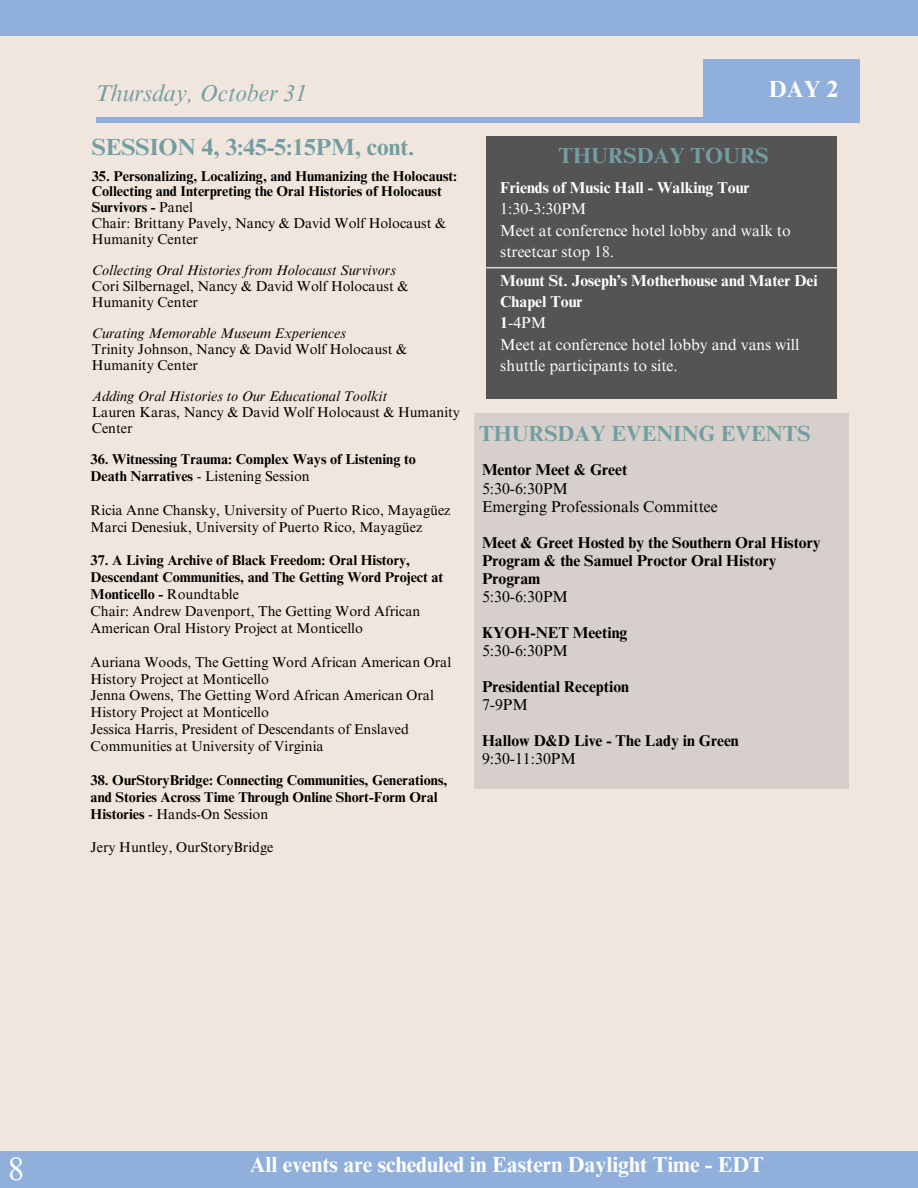
<style>
.page{position:relative;width:918px;height:1188px;background:#f1e6dd}
.page>*{position:absolute;margin:0;border:0;box-sizing:border-box;transform-origin:0 0}
.t1{font:32.55px "Times NRMT Pro";color:#fff}
.t2{font:700 23.4px "Times NRMT Pro";color:#729ea1}
.t3{font:italic 23.4px "Times NRMT Pro";color:#729ea1}
.t4{font:700 23.4px "Times NRMT Pro";color:#fff}
.t5{font:700 21.9px "Times NRMT Pro";color:#fff}
.t6{font:700 21.9px "Times NRMT Pro";color:#729ea1}
.t7{font:700 15.75px/18px "Times NRMT Pro";color:#000}
.t8{font:15.75px/21.3px "Times NRMT Pro";color:#fff}
.t9{font:15.75px "Times NRMT Pro";color:#000}
.t10{font:700 15.75px/21.3px "Times NRMT Pro";color:#fff}
.t11{font:14.25px/16.8px "Times NRMT Pro";color:#000}
.t12{font:700 14.25px/16.8px "Times NRMT Pro";color:#000}
.t13{font:italic 14.25px "Times NRMT Pro";color:#000}
.s1{font-weight:400}
.s2{font-weight:700}
</style>
<div class="page">
<div style="left:96px;top:117px;width:751px;height:5px;background:#91afdb"></div>
<div style="left:703px;top:59px;width:156px;height:63px;background:#91afdb"></div>
<div style="left:0;top:1151px;width:918px;height:37px;background:#91afdb"></div>
<div style="left:0;top:0;width:918px;height:36px;background:#91afdb"></div>
<div style="left:486px;top:137px;width:351px;height:262px;background:#545454"></div>
<hr style="left:486px;top:267px;width:351px;height:1px;background:#fff">
<div style="left:474px;top:413px;width:375px;height:376px;background:#d6cfcb"></div>
<h3 class="t3" style="left:95px;top:85px;width:213px">Thursday, October 31</h3>
<h1 class="t4" style="left:769px;top:80px;width:71px">DAY 2</h1>
<p class="t2" style="left:92px;top:138px;width:324px">SESSION 4, 3:45-5:15PM, cont.</p>
<p class="t12" style="left:92px;top:170px;width:367px;line-height:15.8px">35. Personalizing, Localizing, and Humanizing the Holocaust:<br>Collecting and Interpreting the Oral Histories of Holocaust<br>Survivors - <span class="s1">Panel</span></p>
<p class="t11" style="left:92px;top:217px;width:356px;line-height:15.8px">Chair: Brittany Pavely, Nancy &amp; David Wolf Holocaust &amp;<br>Humanity Center</p>
<p class="t13" style="left:92px;top:265px;width:306px">Collecting Oral Histories from Holocaust Survivors</p>
<p class="t11" style="left:92px;top:280px;width:318px;line-height:15.8px">Cori Silbernagel, Nancy &amp; David Wolf Holocaust &amp;<br>Humanity Center</p>
<p class="t13" style="left:92px;top:328px;width:256px">Curating Memorable Museum Experiences</p>
<p class="t11" style="left:92px;top:343px;width:317px;line-height:15.8px">Trinity Johnson, Nancy &amp; David Wolf Holocaust &amp;<br>Humanity Center</p>
<h1 class="t13" style="left:92px;top:391px;width:297px">Adding Oral Histories to Our Educational Toolkit</h1>
<p class="t11" style="left:92px;top:406px;width:370px;line-height:15.8px">Lauren Karas, Nancy &amp; David Wolf Holocaust &amp; Humanity<br>Center</p>
<h2 class="t12" style="left:91px;top:453px;width:327px">36. Witnessing Trauma: Complex Ways of Listening to<br>Death Narratives <span class="s1">- Listening Session</span></h2>
<p class="t11" style="left:91px;top:503px;width:361px">Ricia Anne Chansky, University of Puerto Rico, Mayagüez</p>
<p class="t11" style="left:91px;top:520px;width:333px">Marci Denesiuk, University of Puerto Rico, Mayagüez</p>
<p class="t12" style="left:91px;top:554px;width:354px">37. A Living Archive of Black Freedom: Oral History,<br>Descendant Communities, and The Getting Word Project at<br>Monticello - <span class="s1">Roundtable</span></p>
<p class="t11" style="left:91px;top:605px;width:331px">Chair: Andrew Davenport, The Getting Word African<br>American Oral History Project at Monticello</p>
<p class="t11" style="left:91px;top:655px;width:362px">Auriana Woods, The Getting Word African American Oral<br>History Project at Monticello</p>
<p class="t11" style="left:91px;top:689px;width:345px">Jenna Owens, The Getting Word African American Oral<br>History Project at Monticello</p>
<p class="t11" style="left:91px;top:723px;width:320px">Jessica Harris, President of Descendants of Enslaved<br>Communities at University of Virginia</p>
<p class="t12" style="left:91px;top:773px;width:358px">38. OurStoryBridge: Connecting Communities, Generations, and Stories Across Time Through Online Short-Form Oral<br>Histories <span class="s1">- Hands-On Session</span></p>
<p class="t11" style="left:91px;top:841px;width:184px">Jery Huntley, OurStoryBridge</p>
<p class="t6" style="left:559px;top:147px;width:212px">THURSDAY TOURS</p>
<p class="t10" style="left:500px;top:179px;width:251px">Friends of Music Hall - Walking Tour</p>
<p class="t8" style="left:500px;top:200px;width:88px">1:30-3:30PM</p>
<p class="t8" style="left:500px;top:222px;width:292px">Meet at conference hotel lobby and walk to streetcar stop 18.</p>
<p class="t10" style="left:500px;top:272px;width:319px">Mount St. Joseph’s Motherhouse and Mater Dei<br>Chapel Tour</p>
<h1 class="t8" style="left:500px;top:314px;width:48px"><span class="s2">1</span>-4PM</h1>
<p class="t8" style="left:500px;top:336px;width:301px">Meet at conference hotel lobby and vans will shuttle participants to site.</p>
<h2 class="t6" style="left:479px;top:425px;width:333px">THURSDAY EVENING EVENTS</h2>
<p class="t7" style="left:482px;top:463px;width:147px">Mentor Meet &amp; Greet</p>
<p class="t9" style="left:482px;top:482px;width:88px">5:30-6:30PM</p>
<p class="t9" style="left:482px;top:500px;width:237px">Emerging Professionals Committee</p>
<p class="t7" style="left:482px;top:535px;width:340px">Meet &amp; Greet Hosted by the Southern Oral History<br>Program &amp; the Samuel Proctor Oral History<br>Program</p>
<p class="t9" style="left:482px;top:591px;width:88px">5:30-6:30PM</p>
<p class="t7" style="left:482px;top:626px;width:147px">KYOH-NET Meeting</p>
<p class="t9" style="left:482px;top:645px;width:88px">5:30-6:30PM</p>
<p class="t7" style="left:482px;top:680px;width:149px">Presidential Reception</p>
<p class="t9" style="left:482px;top:699px;width:48px">7-9PM</p>
<p class="t7" style="left:482px;top:734px;width:258px">Hallow D&amp;D Live - The Lady in Green</p>
<p class="t9" style="left:482px;top:753px;width:95px">9:30-11:30PM</p>
<p class="t1" style="left:8px;top:1157px;width:18px">8</p>
<p class="t5" style="left:250px;top:1156px;width:516px">All events are scheduled in Eastern Daylight Time - EDT</p>
</div>
